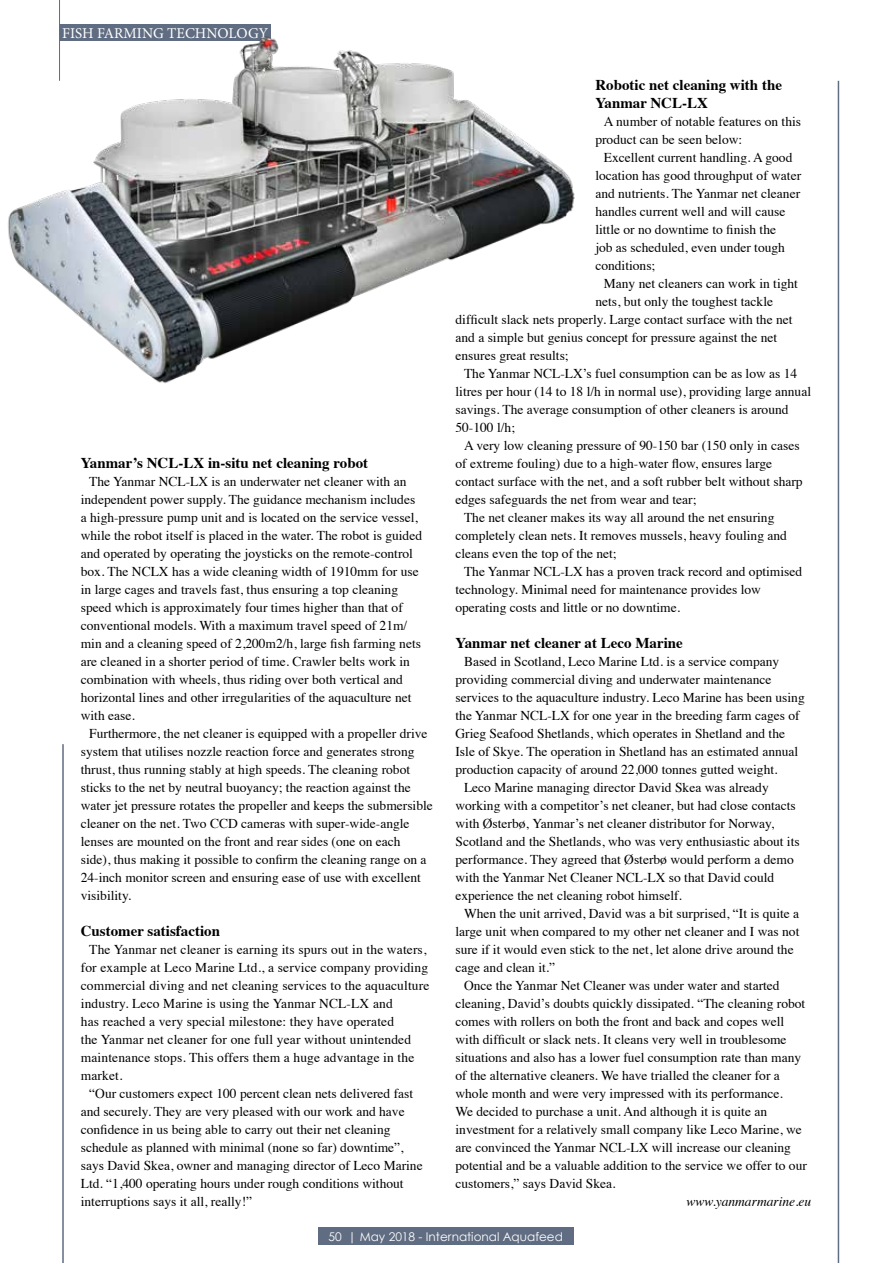
<style>
.page{position:relative;width:893px;height:1263px;background:#fff}
.page>*{position:absolute;margin:0;border:0;box-sizing:border-box;transform-origin:0 0}
.t1{font:700 15px/18px "Times";color:#000}
.t2{font:15px "Minion Pro";color:#fff}
.t3{font:13.5px/18px "Times";color:#000}
.t4{font:italic 13.5px "Times";color:#000}
.t5{font:12px "Century Gothic";color:#fff}
</style>
<div class="page">
<hr style="left:62px;top:744px;width:2px;height:519px;background:#5f6c81">
<img style="left:8px;top:0;width:567px;height:384px">
<hr style="left:838px;top:81px;width:1px;height:1182px;background:#5f6c81">
<div style="left:318px;top:1228px;width:255px;height:17px;background:#5f6c81"></div>
<p class="t2" style="left:62px;top:23px;width:207px">FISH FARMING TECHNOLOGY</p>
<p class="t1" style="left:81px;top:452px;width:289px">Yanmar’s NCL-LX in-situ net cleaning robot</p>
<p class="t3" style="left:81px;top:471px;width:343px;text-indent:9px">The Yanmar NCL-LX is an underwater net cleaner with an independent power supply. The guidance mechanism includes a high-pressure pump unit and is located on the service vessel, while the robot itself is placed in the water. The robot is guided and operated by operating the joysticks on the remote-control box. The NCLX has a wide cleaning width of 1910mm for use in large cages and travels fast, thus ensuring a top cleaning speed which is approximately four times higher than that of conventional models. With a maximum travel speed of 21m/ min and a cleaning speed of 2,200m2/h, large fish farming nets are cleaned in a shorter period of time. Crawler belts work in combination with wheels, thus riding over both vertical and horizontal lines and other irregularities of the aquaculture net with ease.</p>
<p class="t3" style="left:81px;top:723px;width:354px;text-indent:9px">Furthermore, the net cleaner is equipped with a propeller drive system that utilises nozzle reaction force and generates strong thrust, thus running stably at high speeds. The cleaning robot sticks to the net by neutral buoyancy; the reaction against the water jet pressure rotates the propeller and keeps the submersible cleaner on the net. Two CCD cameras with super-wide-angle lenses are mounted on the front and rear sides (one on each side), thus making it possible to confirm the cleaning range on a 24-inch monitor screen and ensuring ease of use with excellent visibility.</p>
<p class="t1" style="left:81px;top:920px;width:141px">Customer satisfaction</p>
<p class="t3" style="left:81px;top:939px;width:350px;text-indent:9px">The Yanmar net cleaner is earning its spurs out in the waters, for example at Leco Marine Ltd., a service company providing commercial diving and net cleaning services to the aquaculture industry. Leco Marine is using the Yanmar NCL-LX and<br>has reached a very special milestone: they have operated<br>the Yanmar net cleaner for one full year without unintended maintenance stops. This offers them a huge advantage in the market.</p>
<p class="t3" style="left:81px;top:1083px;width:343px;text-indent:9px">“Our customers expect 100 percent clean nets delivered fast and securely. They are very pleased with our work and have confidence in us being able to carry out their net cleaning schedule as planned with minimal (none so far) downtime”, says David Skea, owner and managing director of Leco Marine Ltd. “1,400 operating hours under rough conditions without interruptions says it all, really!”</p>
<p class="t1" style="left:595px;top:74px;width:188px">Robotic net cleaning with the<br>Yanmar NCL-LX</p>
<p class="t3" style="left:595px;top:111px;width:207px;text-indent:9px">A number of notable features on this product can be seen below:</p>
<p class="t3" style="left:595px;top:147px;width:207px;text-indent:9px">Excellent current handling. A good location has good throughput of water and nutrients. The Yanmar net cleaner handles current well and will cause little or no downtime to finish the<br>job as scheduled, even under tough conditions;</p>
<p class="t3" style="left:604px;top:273px;width:196px">Many net cleaners can work in tight</p>
<p class="t3" style="left:595px;top:291px;width:179px">nets, but only the toughest tackle</p>
<p class="t3" style="left:455px;top:309px;width:339px">difficult slack nets properly. Large contact surface with the net</p>
<p class="t3" style="left:455px;top:327px;width:323px">and a simple but genius concept for pressure against the net</p>
<p class="t3" style="left:455px;top:345px;width:115px">ensures great results;</p>
<p class="t3" style="left:464px;top:363px;width:335px">The Yanmar NCL-LX’s fuel consumption can be as low as 14</p>
<p class="t3" style="left:455px;top:381px;width:357px">litres per hour (14 to 18 l/h in normal use), providing large annual</p>
<p class="t3" style="left:455px;top:399px;width:335px">savings. The average consumption of other cleaners is around</p>
<p class="t3" style="left:455px;top:417px;width:61px">50-100 l/h;</p>
<p class="t3" style="left:464px;top:435px;width:337px">A very low cleaning pressure of 90-150 bar (150 only in cases</p>
<p class="t3" style="left:455px;top:453px;width:318px">of extreme fouling) due to a high-water flow, ensures large</p>
<p class="t3" style="left:455px;top:471px;width:349px">contact surface with the net, and a soft rubber belt without sharp</p>
<p class="t3" style="left:455px;top:489px;width:243px">edges safeguards the net from wear and tear;</p>
<p class="t3" style="left:464px;top:507px;width:312px">The net cleaner makes its way all around the net ensuring</p>
<p class="t3" style="left:455px;top:525px;width:333px">completely clean nets. It removes mussels, heavy fouling and</p>
<p class="t3" style="left:455px;top:543px;width:163px">cleans even the top of the net;</p>
<p class="t3" style="left:464px;top:561px;width:340px">The Yanmar NCL-LX has a proven track record and optimised</p>
<p class="t3" style="left:455px;top:579px;width:307px">technology. Minimal need for maintenance provides low</p>
<p class="t3" style="left:455px;top:597px;width:226px">operating costs and little or no downtime.</p>
<p class="t1" style="left:455px;top:632px;width:229px">Yanmar net cleaner at Leco Marine</p>
<p class="t3" style="left:464px;top:651px;width:317px">Based in Scotland, Leco Marine Ltd. is a service company</p>
<p class="t3" style="left:455px;top:669px;width:318px">providing commercial diving and underwater maintenance</p>
<p class="t3" style="left:455px;top:687px;width:351px">services to the aquaculture industry. Leco Marine has been using</p>
<p class="t3" style="left:455px;top:705px;width:346px">the Yanmar NCL-LX for one year in the breeding farm cages of</p>
<p class="t3" style="left:455px;top:723px;width:331px">Grieg Seafood Shetlands, which operates in Shetland and the</p>
<p class="t3" style="left:455px;top:741px;width:344px">Isle of Skye. The operation in Shetland has an estimated annual</p>
<p class="t3" style="left:455px;top:759px;width:324px">production capacity of around 22,000 tonnes gutted weight.</p>
<p class="t3" style="left:464px;top:777px;width:306px">Leco Marine managing director David Skea was already</p>
<p class="t3" style="left:455px;top:795px;width:342px">working with a competitor’s net cleaner, but had close contacts</p>
<p class="t3" style="left:455px;top:813px;width:320px">with Østerbø, Yanmar’s net cleaner distributor for Norway,</p>
<p class="t3" style="left:455px;top:831px;width:346px">Scotland and the Shetlands, who was very enthusiastic about its</p>
<p class="t3" style="left:455px;top:849px;width:340px">performance. They agreed that Østerbø would perform a demo</p>
<p class="t3" style="left:455px;top:867px;width:320px">with the Yanmar Net Cleaner NCL-LX so that David could</p>
<p class="t3" style="left:455px;top:885px;width:228px">experience the net cleaning robot himself.</p>
<p class="t3" style="left:464px;top:903px;width:337px">When the unit arrived, David was a bit surprised, “It is quite a</p>
<p class="t3" style="left:455px;top:921px;width:345px">large unit when compared to my other net cleaner and I was not</p>
<p class="t3" style="left:455px;top:939px;width:340px">sure if it would even stick to the net, let alone drive around the</p>
<p class="t3" style="left:455px;top:957px;width:101px">cage and clean it.”</p>
<p class="t3" style="left:464px;top:975px;width:317px">Once the Yanmar Net Cleaner was under water and started</p>
<p class="t3" style="left:455px;top:993px;width:351px">cleaning, David’s doubts quickly dissipated. “The cleaning robot</p>
<p class="t3" style="left:455px;top:1011px;width:330px">comes with rollers on both the front and back and copes well</p>
<p class="t3" style="left:455px;top:1029px;width:333px">with difficult or slack nets. It cleans very well in troublesome</p>
<p class="t3" style="left:455px;top:1047px;width:347px">situations and also has a lower fuel consumption rate than many</p>
<p class="t3" style="left:455px;top:1065px;width:326px">of the alternative cleaners. We have trialled the cleaner for a</p>
<p class="t3" style="left:455px;top:1083px;width:329px">whole month and were very impressed with its performance.</p>
<p class="t3" style="left:455px;top:1101px;width:313px">We decided to purchase a unit. And although it is quite an</p>
<p class="t3" style="left:455px;top:1119px;width:348px">investment for a relatively small company like Leco Marine, we</p>
<p class="t3" style="left:455px;top:1137px;width:337px">are convinced the Yanmar NCL-LX will increase our cleaning</p>
<p class="t3" style="left:455px;top:1155px;width:353px">potential and be a valuable addition to the service we offer to our</p>
<p class="t3" style="left:455px;top:1173px;width:162px">customers,” says David Skea.</p>
<p class="t4" style="left:686px;top:1190px;width:127px">www.yanmarmarine.eu</p>
<p class="t5" style="left:328px;top:1229px;width:236px">50 | May 2018 - International Aquafeed</p>
</div>
